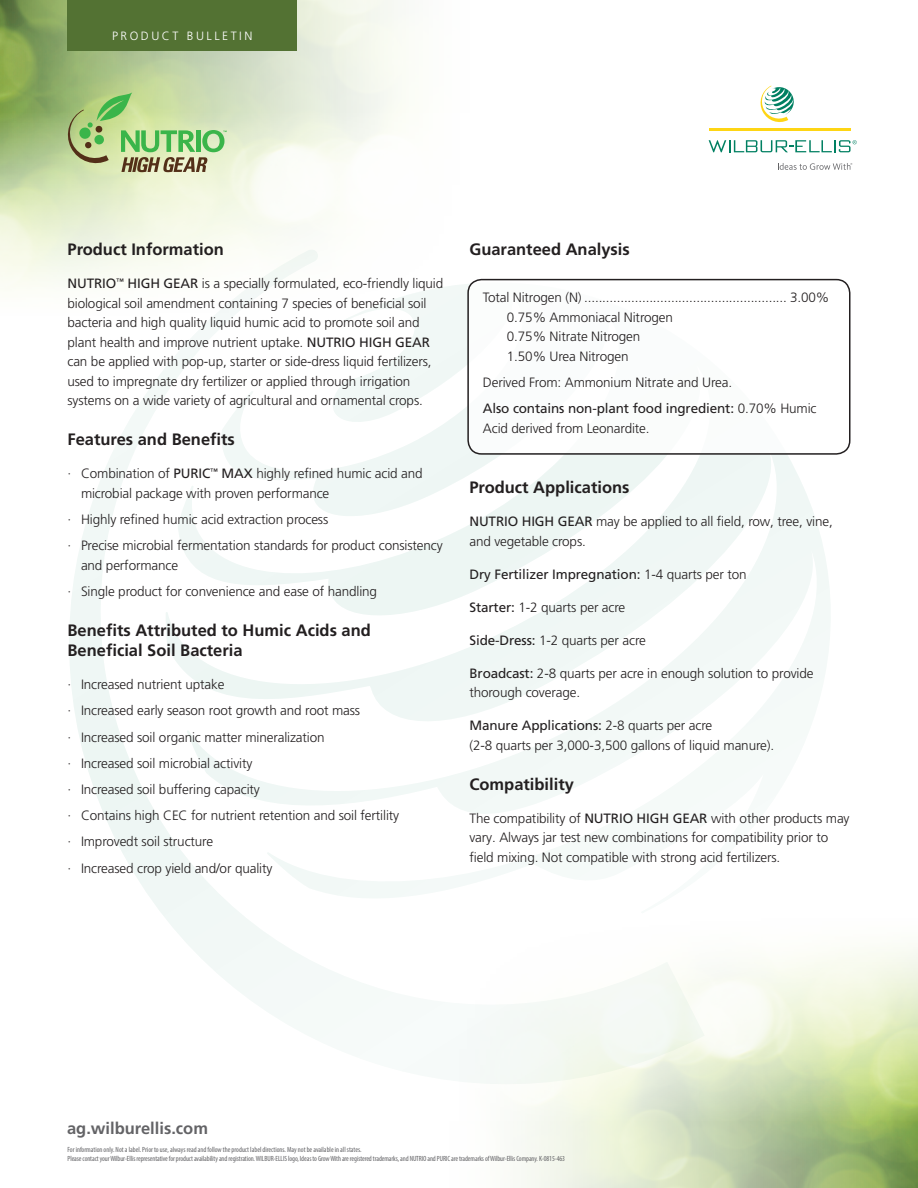
<style>
.page{position:relative;width:918px;height:1188px;background:#fff}
.page>*{position:absolute;margin:0;border:0;box-sizing:border-box;transform-origin:0 0}
.t1{font:700 16.5px/19.8px "Frutiger LT Pro";color:#231f20}
.t2{font:700 16.5px "Frutiger LT Pro";color:#636366}
.t3{font:300 13.5px/19.5px "Frutiger LT Pro";letter-spacing:-.01em;color:#231f20}
.t4{font:13.5px "Frutiger LT Pro";letter-spacing:-.01em;color:#231f20}
.t5{font:300 12px "Frutiger LT Pro";letter-spacing:.21em;color:#fff}
.t6{font:condensed 7.5px/9px "Myriad Pro";letter-spacing:-.01em;color:#636366}
.s1{font-weight:400}
.s2{font-weight:300}
</style>
<div class="page">
<svg style="left:69px;top:368px;width:276px;height:651px"></svg>
<svg style="left:166px;top:278px;width:666px;height:636px"></svg>
<img style="left:0;top:0;width:481px;height:325px">
<img style="left:437px;top:908px;width:481px;height:280px">
<div style="left:68px;top:0;width:229px;height:51px;background:#537233"></div>
<svg style="left:760px;top:85px;width:34px;height:37px"></svg>
<hr style="left:709px;top:128px;width:142px;height:2px;background:#fed514">
<svg style="left:709px;top:140px;width:148px;height:12px"></svg>
<svg style="left:778px;top:163px;width:74px;height:7px"></svg>
<svg style="left:68px;top:92px;width:159px;height:80px;background:#afcb8d"></svg>
<div style="left:468px;top:280px;width:382px;height:174px;background:#fff;border-radius:14px"></div>
<div style="left:467px;top:279px;width:384px;height:176px;border:2px solid #231f20;border-radius:14px"></div>
<p class="t5" style="left:112px;top:29px;width:142px">PRODUCT BULLETIN</p>
<p class="t1" style="left:68px;top:240px;width:158px">Product Information</p>
<p class="t3" style="left:68px;top:274px;width:377px"><span class="s1">NUTRIO</span><sup>™</sup> <span class="s1">HIGH GEAR</span> is a specially formulated, eco-friendly liquid biological soil amendment containing 7 species of beneficial soil bacteria and high quality liquid humic acid to promote soil and plant health and improve nutrient uptake. <span class="s1">NUTRIO HIGH GEAR </span>can be applied with pop-up, starter or side-dress liquid fertilizers, used to impregnate dry fertilizer or applied through irrigation systems on a wide variety of agricultural and ornamental crops.</p>
<p class="t1" style="left:68px;top:430px;width:169px">Features and Benefits</p>
<p class="t3" style="left:81px;top:464px;width:343px;text-indent:-14px">· Combination of <span class="s1">PURIC</span><sup>™</sup> <span class="s1">MAX</span> highly refined humic acid and microbial package with proven performance</p>
<p class="t3" style="left:68px;top:506px;width:377px;line-height:26.2px">· Highly refined humic acid extraction process<br>· Precise microbial fermentation standards for product consistency</p>
<p class="t3" style="left:68px;top:552px;width:311px;line-height:26.2px;text-indent:14px">and performance<br>· Single product for convenience and ease of handling</p>
<p class="t1" style="left:68px;top:621px;width:305px">Benefits Attributed to Humic Acids and<br>Beneficial Soil Bacteria</p>
<p class="t3" style="left:68px;top:671px;width:333px;line-height:26.2px">· Increased nutrient uptake<br>· Increased early season root growth and root mass<br>· Increased soil organic matter mineralization<br>· Increased soil microbial activity<br>· Increased soil buffering capacity<br>· Contains high CEC for nutrient retention and soil fertility · Improvedt soil structure<br>· Increased crop yield and/or quality</p>
<p class="t1" style="left:469px;top:240px;width:162px">Guaranteed Analysis</p>
<p class="t3" style="left:507px;top:288px;width:324px;text-indent:-24px">Total Nitrogen (N) ........................................................ 3.00% 0.75% Ammoniacal Nitrogen<br>0.75% Nitrate Nitrogen<br>1.50% Urea Nitrogen</p>
<p class="t3" style="left:483px;top:370px;width:335px;line-height:26.2px">Derived From: Ammonium Nitrate and Urea.<br><span class="s1">Also contains non-plant food ingredient:</span> 0.70% Humic</p>
<p class="t3" style="left:483px;top:419px;width:168px">Acid derived from Leonardite.</p>
<p class="t1" style="left:469px;top:478px;width:162px">Product Applications</p>
<p class="t3" style="left:469px;top:512px;width:365px"><span class="s1">NUTRIO HIGH GEAR</span> may be applied to all field, row, tree, vine, and vegetable crops.</p>
<p class="t4" style="left:469px;top:566px;width:279px">Dry Fertilizer Impregnation: <span class="s2">1-4 quarts per ton</span></p>
<p class="t3" style="left:469px;top:598px;width:157px"><span class="s1">Starter:</span> 1-2 quarts per acre</p>
<p class="t3" style="left:469px;top:631px;width:178px"><span class="s1">Side-Dress:</span> 1-2 quarts per acre</p>
<p class="t3" style="left:469px;top:664px;width:346px"><span class="s1">Broadcast:</span> 2-8 quarts per acre in enough solution to provide thorough coverage.</p>
<p class="t3" style="left:469px;top:716px;width:306px"><span class="s1">Manure Applications:</span> 2-8 quarts per acre<br>(2-8 quarts per 3,000-3,500 gallons of liquid manure).</p>
<p class="t1" style="left:469px;top:774px;width:106px">Compatibility</p>
<p class="t3" style="left:469px;top:809px;width:382px">The compatibility of <span class="s1">NUTRIO HIGH GEAR</span> with other products may vary. Always jar test new combinations for compatibility prior to field mixing. Not compatible with strong acid fertilizers.</p>
<p class="t2" style="left:67px;top:1119px;width:142px">ag.wilburellis.com</p>
<p class="t6" style="left:68px;top:1145px;width:499px">For information only. Not a label. Prior to use, always read and follow the product label directions. May not be available in all states.<br>Please contact your Wilbur-Ellis representative for product availability and registration. WILBUR-ELLIS logo, Ideas to Grow With are registered trademarks, and NUTRIO and PURIC are trademarks of Wilbur-Ellis Company. K-0815-463</p>
</div>
